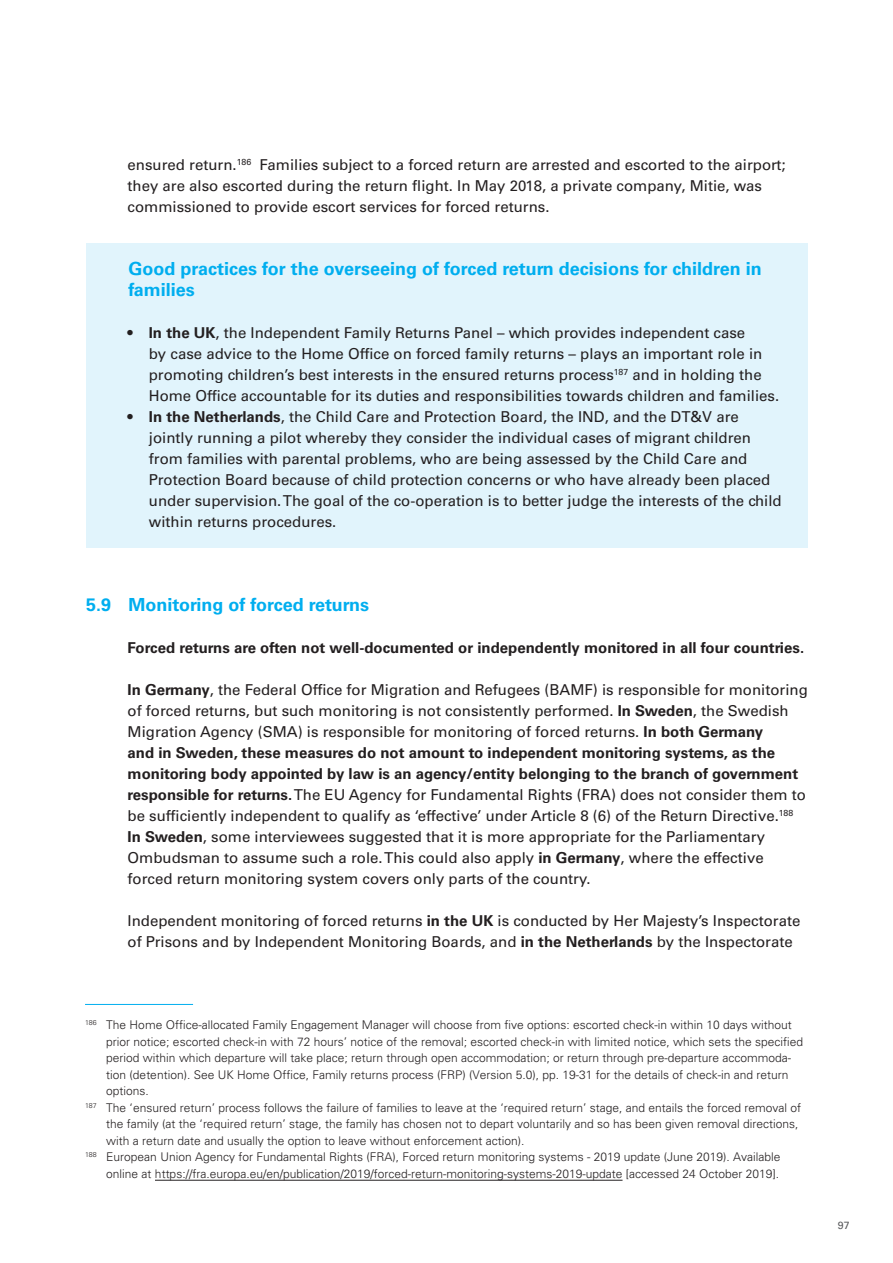
<style>
.page{position:relative;width:893px;height:1263px;background:#fff}
.page>*{position:absolute;margin:0;border:0;box-sizing:border-box;transform-origin:0 0}
.t1{font:700 18px/21px "Univers LT Std";color:#00aeef}
.t2{font:15px/21px "Univers LT Std";color:#231f20}
.t3{font:700 15px "Univers LT Std";color:#231f20}
.t4{font:300 12px "Univers LT Std";color:#231f20}
.t5{font:10.5px "Univers LT Std";color:#57585a}
.s1{font-weight:700}
</style>
<div class="page">
<div style="left:86px;top:243px;width:721px;height:305px;background:#e1f4fc"></div>
<hr style="left:85px;top:1004px;width:108px;height:1px;background:#00aeef">
<hr style="left:155px;top:1180px;width:467px;height:1px;background:#231f20">
<p class="t2" style="left:128px;top:154px;width:660px">ensured return.<sup>186</sup> Families subject to a forced return are arrested and escorted to the airport; they are also escorted during the return flight. In May 2018, a private company, Mitie, was commissioned to provide escort services for forced returns.</p>
<p class="t1" style="left:129px;top:258px;width:635px">Good practices for the overseeing of forced return decisions for children in families</p>
<p class="t2" style="left:149px;top:322px;width:632px;text-indent:-21px"><span class="s1">• In the UK</span>, the Independent Family Returns Panel – which provides independent case<br>by case advice to the Home Office on forced family returns – plays an important role in promoting children’s best interests in the ensured returns process<sup>187</sup> and in holding the Home Office accountable for its duties and responsibilities towards children and families.</p>
<p class="t2" style="left:149px;top:406px;width:634px;text-indent:-21px"><span class="s1">• In the Netherlands</span>, the Child Care and Protection Board, the IND, and the DT&amp;V are jointly running a pilot whereby they consider the individual cases of migrant children from families with parental problems, who are being assessed by the Child Care and Protection Board because of child protection concerns or who have already been placed under supervision. The goal of the co-operation is to better judge the interests of the child within returns procedures.</p>
<p class="t1" style="left:86px;top:594px;width:285px">5.9 Monitoring of forced returns</p>
<p class="t3" style="left:128px;top:639px;width:678px">Forced returns are often not well-documented or independently monitored in all four countries.</p>
<p class="t2" style="left:128px;top:679px;width:682px"><span class="s1">In Germany</span>, the Federal Office for Migration and Refugees (BAMF) is responsible for monitoring of forced returns, but such monitoring is not consistently performed. <span class="s1">In Sweden</span>, the Swedish Migration Agency (SMA) is responsible for monitoring of forced returns. <span class="s1">In both Germany<br>and in Sweden, these measures do not amount to independent monitoring systems, as the monitoring body appointed by law is an agency/entity belonging to the branch of government responsible for returns.</span> The EU Agency for Fundamental Rights (FRA) does not consider them to be sufficiently independent to qualify as ‘effective’ under Article 8 (6) of the Return Directive.<sup>188<br></sup><span class="s1">In Sweden</span>, some interviewees suggested that it is more appropriate for the Parliamentary Ombudsman to assume such a role. This could also apply <span class="s1">in Germany</span>, where the effective forced return monitoring system covers only parts of the country.</p>
<p class="t2" style="left:128px;top:910px;width:674px">Independent monitoring of forced returns <span class="s1">in the UK</span> is conducted by Her Majesty’s Inspectorate of Prisons and by Independent Monitoring Boards, and <span class="s1">in the Netherlands</span> by the Inspectorate</p>
<p class="t4" style="left:85px;top:1018px;width:708px"><sup>186</sup> The Home Office-allocated Family Engagement Manager will choose from five options: escorted check-in within 10 days without</p>
<p class="t4" style="left:106px;top:1034px;width:698px">prior notice; escorted check-in with 72 hours’ notice of the removal; escorted check-in with limited notice, which sets the specified</p>
<p class="t4" style="left:106px;top:1051px;width:686px">period within which departure will take place; return through open accommodation; or return through pre-departure accommoda-</p>
<p class="t4" style="left:106px;top:1067px;width:684px">tion (detention). See UK Home Office, Family returns process (FRP) (Version 5.0), pp. 19-31 for the details of check-in and return</p>
<p class="t4" style="left:106px;top:1084px;width:44px">options.</p>
<p class="t4" style="left:85px;top:1100px;width:718px"><sup>187</sup> The ‘ensured return’ process follows the failure of families to leave at the ‘required return’ stage, and entails the forced removal of</p>
<p class="t4" style="left:106px;top:1117px;width:694px">the family (at the ‘required return’ stage, the family has chosen not to depart voluntarily and so has been given removal directions,</p>
<p class="t4" style="left:106px;top:1133px;width:420px">with a return date and usually the option to leave without enforcement action).</p>
<p class="t4" style="left:85px;top:1150px;width:697px"><sup>188</sup> European Union Agency for Fundamental Rights (FRA), Forced return monitoring systems - 2019 update (June 2019). Available</p>
<p class="t4" style="left:106px;top:1166px;width:674px">online at https://fra.europa.eu/en/publication/2019/forced-return-monitoring-systems-2019-update [accessed 24 October 2019].</p>
<p class="t5" style="left:838px;top:1219px;width:13px">97</p>
</div>
